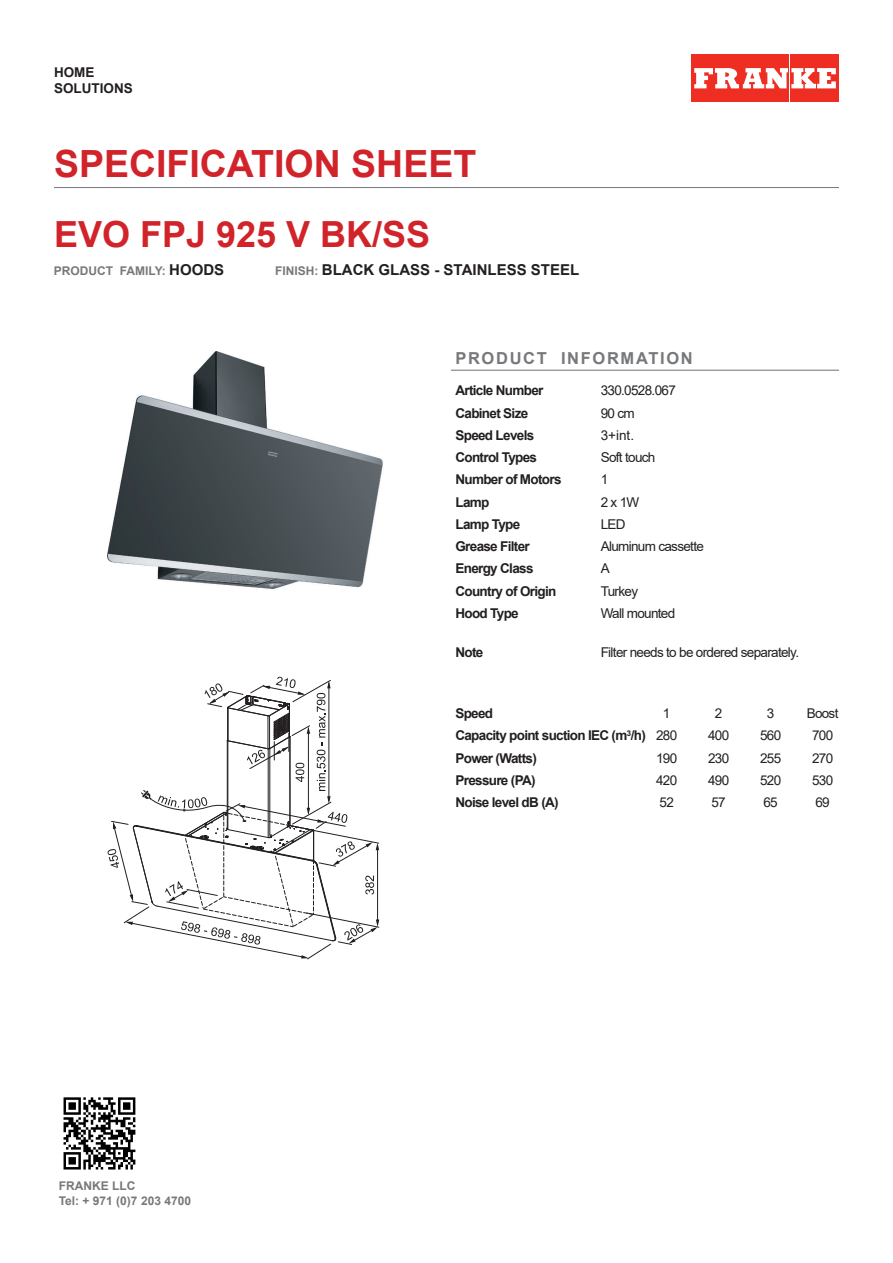
<style>
.page{position:relative;width:893px;height:1263px;background:#fff}
.page>*{position:absolute;margin:0;border:0;box-sizing:border-box;transform-origin:0 0}
.t1{font:700 37.5px "Arial";color:#d1232a}
.t2{font:700 36px "Arial";color:#d1232a}
.t3{font:700 16.5px "Arial";letter-spacing:.1em;color:#76787b}
.t4{font:700 15px "Arial";color:#231f20}
.t5{font:700 13.5px "Arial";letter-spacing:-.05em;color:#231f20}
.t6{font:13.5px "Arial";letter-spacing:-.05em;color:#231f20}
.t7{font:700 13.5px "Arial";color:#231f20}
.t8{font:700 12px "Arial";color:#76787b}
.s1{font-size:15px;color:#231f20}
.s2{font-size:12px;color:#76787b}
</style>
<div class="page">
<img style="left:63px;top:1097px;width:73px;height:73px">
<hr style="left:451px;top:370px;width:388px;height:1px;background:#76787b">
<div style="left:691px;top:54px;width:49px;height:48px;background:#ee2e22"></div>
<div style="left:741px;top:54px;width:48px;height:48px;background:#ee2e22"></div>
<div style="left:790px;top:54px;width:49px;height:48px;background:#ee2e22"></div>
<svg style="left:694px;top:68px;width:142px;height:20px"></svg>
<hr style="left:54px;top:187px;width:785px;height:1px;background:#76787b">
<svg style="left:108px;top:677px;width:271px;height:282px"></svg>
<img style="left:107px;top:352px;width:276px;height:237px">
<p class="t5" style="left:54px;top:63px;width:42px">HOME</p>
<p class="t7" style="left:54px;top:79px;width:80px">SOLUTIONS</p>
<p class="t1" style="left:54px;top:137px;width:424px">SPECIFICATION SHEET</p>
<p class="t2" style="left:54px;top:209px;width:378px">EVO FPJ 925 V BK/SS</p>
<p class="t8" style="left:54px;top:262px;width:172px">PRODUCT FAMILY: <span class="s1">HOODS</span></p>
<p class="t4" style="left:275px;top:259px;width:305px"><span class="s2">FINISH:</span> BLACK GLASS - STAINLESS STEEL</p>
<p class="t3" style="left:455px;top:346px;width:239px">PRODUCT INFORMATION</p>
<p class="t5" style="left:455px;top:381px;width:89px">Article Number</p>
<p class="t6" style="left:601px;top:381px;width:77px">330.0528.067</p>
<p class="t5" style="left:455px;top:403px;width:74px">Cabinet Size</p>
<p class="t6" style="left:601px;top:404px;width:36px">90 cm</p>
<p class="t5" style="left:455px;top:426px;width:80px">Speed Levels</p>
<p class="t6" style="left:601px;top:426px;width:35px">3+int.</p>
<p class="t5" style="left:455px;top:448px;width:83px">Control Types</p>
<p class="t6" style="left:601px;top:448px;width:56px">Soft touch</p>
<p class="t5" style="left:455px;top:470px;width:108px">Number of Motors</p>
<p class="t6" style="left:601px;top:470px;width:9px">1</p>
<p class="t5" style="left:455px;top:492px;width:35px">Lamp</p>
<p class="t6" style="left:601px;top:493px;width:40px">2 x 1W</p>
<p class="t5" style="left:455px;top:515px;width:66px">Lamp Type</p>
<p class="t6" style="left:601px;top:515px;width:26px">LED</p>
<p class="t5" style="left:455px;top:537px;width:76px">Grease Filter</p>
<p class="t6" style="left:601px;top:537px;width:105px">Aluminum cassette</p>
<p class="t5" style="left:455px;top:559px;width:80px">Energy Class</p>
<p class="t6" style="left:601px;top:559px;width:11px">A</p>
<p class="t5" style="left:455px;top:581px;width:102px">Country of Origin</p>
<p class="t6" style="left:601px;top:582px;width:39px">Turkey</p>
<p class="t5" style="left:455px;top:604px;width:65px">Hood Type</p>
<p class="t6" style="left:601px;top:604px;width:76px">Wall mounted</p>
<p class="t5" style="left:455px;top:643px;width:29px">Note</p>
<p class="t6" style="left:601px;top:643px;width:200px">Filter needs to be ordered separately.</p>
<p class="t5" style="left:455px;top:704px;width:39px">Speed</p>
<p class="t5" style="left:455px;top:726px;width:192px">Capacity point suction IEC (m<sup>3</sup>/h)</p>
<p class="t5" style="left:455px;top:748px;width:83px">Power (Watts)</p>
<p class="t5" style="left:455px;top:771px;width:82px">Pressure (PA)</p>
<p class="t5" style="left:455px;top:793px;width:105px">Noise level dB (A)</p>
<p class="t6" style="left:663px;top:704px;width:9px">1</p>
<p class="t6" style="left:715px;top:704px;width:9px">2</p>
<p class="t6" style="left:767px;top:704px;width:9px">3</p>
<p class="t6" style="left:656px;top:726px;width:23px">280</p>
<p class="t6" style="left:708px;top:726px;width:23px">400</p>
<p class="t6" style="left:760px;top:726px;width:23px">560</p>
<p class="t6" style="left:656px;top:749px;width:23px">190</p>
<p class="t6" style="left:708px;top:749px;width:23px">230</p>
<p class="t6" style="left:760px;top:749px;width:23px">255</p>
<p class="t6" style="left:656px;top:771px;width:23px">420</p>
<p class="t6" style="left:708px;top:771px;width:23px">490</p>
<p class="t6" style="left:760px;top:771px;width:23px">520</p>
<p class="t6" style="left:659px;top:793px;width:16px">52</p>
<p class="t6" style="left:711px;top:793px;width:16px">57</p>
<p class="t6" style="left:763px;top:793px;width:16px">65</p>
<p class="t6" style="left:807px;top:704px;width:33px">Boost</p>
<p class="t6" style="left:812px;top:726px;width:23px">700</p>
<p class="t6" style="left:812px;top:749px;width:23px">270</p>
<p class="t6" style="left:812px;top:771px;width:23px">530</p>
<p class="t6" style="left:815px;top:793px;width:16px">69</p>
<p class="t8" style="left:59px;top:1177px;width:78px">FRANKE LLC</p>
<p class="t8" style="left:59px;top:1192px;width:134px">Tel: + 971 (0)7 203 4700</p>
</div>
